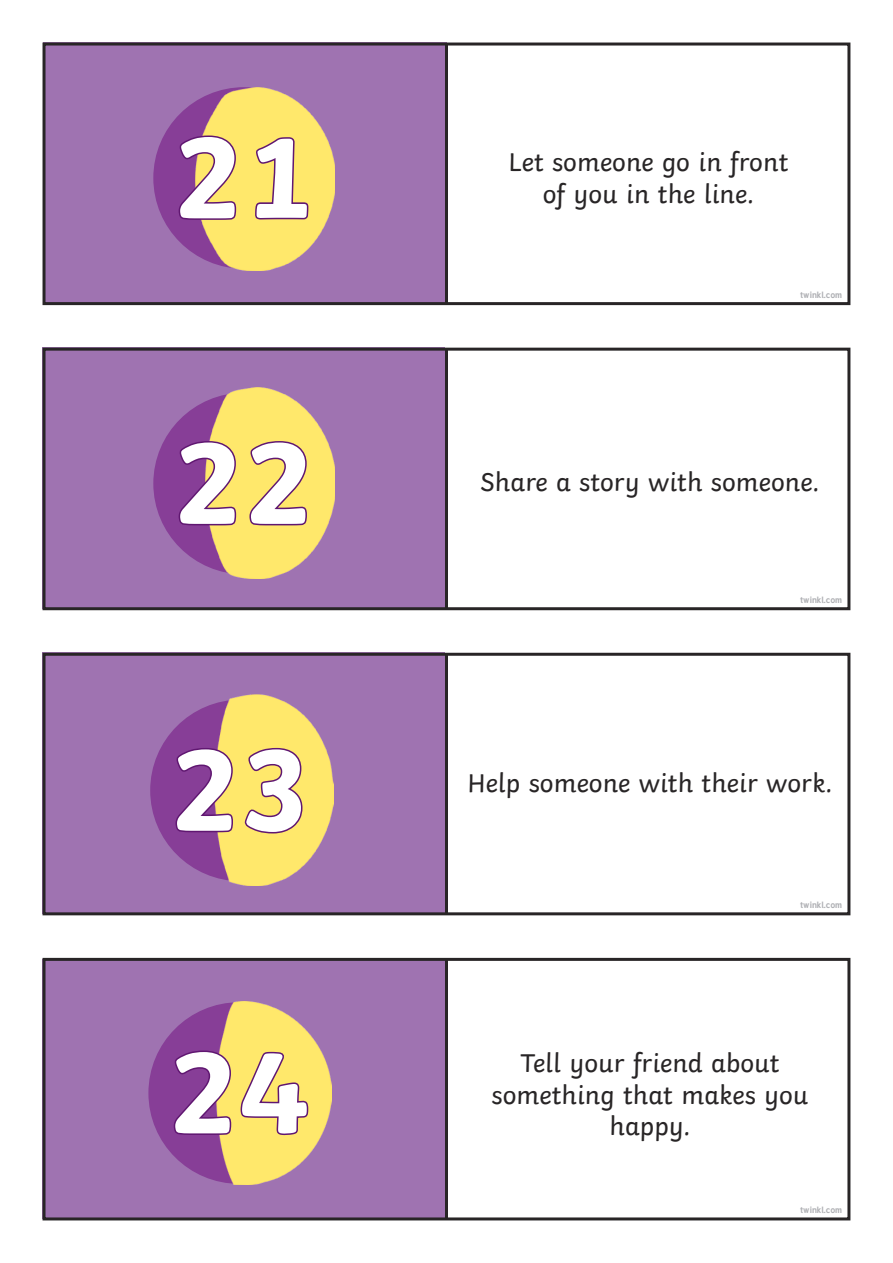
<style>
.page{position:relative;width:893px;height:1263px;background:#fff}
.page>*{position:absolute;margin:0;border:0;box-sizing:border-box;transform-origin:0 0}
.Heading_3{font:700 120px "Twinkl";color:#fff}
.KS1_Body_Copy{font:27px/31.5px "Twinkl";color:#282526;text-align:center}
.t1{font:700 9px "Tuffy";color:#aeafb3}
</style>
<div class="page">
<div style="left:43px;top:43px;width:403px;height:262px;background:#9f73b1"></div>
<div style="left:43px;top:348px;width:402px;height:261px;background:#9f73b1"></div>
<div style="left:43px;top:653px;width:402px;height:261px;background:#9f73b1"></div>
<div style="left:43px;top:959px;width:405px;height:260px;background:#9f73b1"></div>
<hr style="left:445px;top:44px;width:3px;height:260px;background:#282526">
<hr style="left:445px;top:654px;width:3px;height:260px;background:#282526">
<hr style="left:445px;top:349px;width:3px;height:260px;background:#282526">
<hr style="left:445px;top:959px;width:3px;height:260px;background:#282526">
<div style="left:43px;top:43px;width:807px;height:262px;border:3px solid #282526"></div>
<div style="left:43px;top:653px;width:807px;height:262px;border:3px solid #282526"></div>
<div style="left:43px;top:348px;width:807px;height:262px;border:3px solid #282526"></div>
<div style="left:43px;top:958px;width:807px;height:262px;border:3px solid #282526"></div>
<div style="left:153px;top:87px;width:182px;height:182px;background:#873e97;border-radius:50%"></div>
<img style="left:196px;top:87px;width:139px;height:184px">
<svg style="left:178px;top:134px;width:60px;height:87px"></svg>
<svg style="left:253px;top:136px;width:57px;height:86px;background:#e3c46b"></svg>
<div style="left:153px;top:393px;width:182px;height:181px;background:#873e97;border-radius:50%"></div>
<img style="left:205px;top:388px;width:130px;height:190px">
<svg style="left:178px;top:439px;width:60px;height:88px"></svg>
<svg style="left:247px;top:439px;width:62px;height:88px;background:#e1c16c"></svg>
<div style="left:150px;top:700px;width:182px;height:181px;background:#873e97;border-radius:50%"></div>
<img style="left:214px;top:695px;width:119px;height:190px">
<svg style="left:175px;top:746px;width:60px;height:88px"></svg>
<svg style="left:243px;top:746px;width:61px;height:89px;background:#e0c06c"></svg>
<div style="left:148px;top:1002px;width:182px;height:182px;background:#873e97;border-radius:50%"></div>
<img style="left:217px;top:1001px;width:115px;height:183px">
<svg style="left:174px;top:1049px;width:59px;height:87px"></svg>
<svg style="left:239px;top:1050px;width:71px;height:87px;background:#e5c66b"></svg>
<p class="Heading_3" style="left:173px;top:78px;width:143px">21</p>
<p class="Heading_3" style="left:173px;top:384px;width:143px">22</p>
<p class="Heading_3" style="left:170px;top:691px;width:143px">23</p>
<p class="Heading_3" style="left:168px;top:993px;width:143px">24</p>
<p class="KS1_Body_Copy" style="left:508px;top:144px;width:281px">Let someone go in front of you in the line.</p>
<p class="t1" style="left:800px;top:287px;width:43px">twinkl.com</p>
<p class="KS1_Body_Copy" style="left:480px;top:464px;width:341px">Share a story with someone.</p>
<p class="t1" style="left:800px;top:592px;width:43px">twinkl.com</p>
<p class="KS1_Body_Copy" style="left:467px;top:765px;width:367px">Help someone with their work.</p>
<p class="t1" style="left:800px;top:898px;width:43px">twinkl.com</p>
<p class="KS1_Body_Copy" style="left:492px;top:1045px;width:318px">Tell your friend about something that makes you happy.</p>
<p class="t1" style="left:800px;top:1203px;width:43px">twinkl.com</p>
</div>
